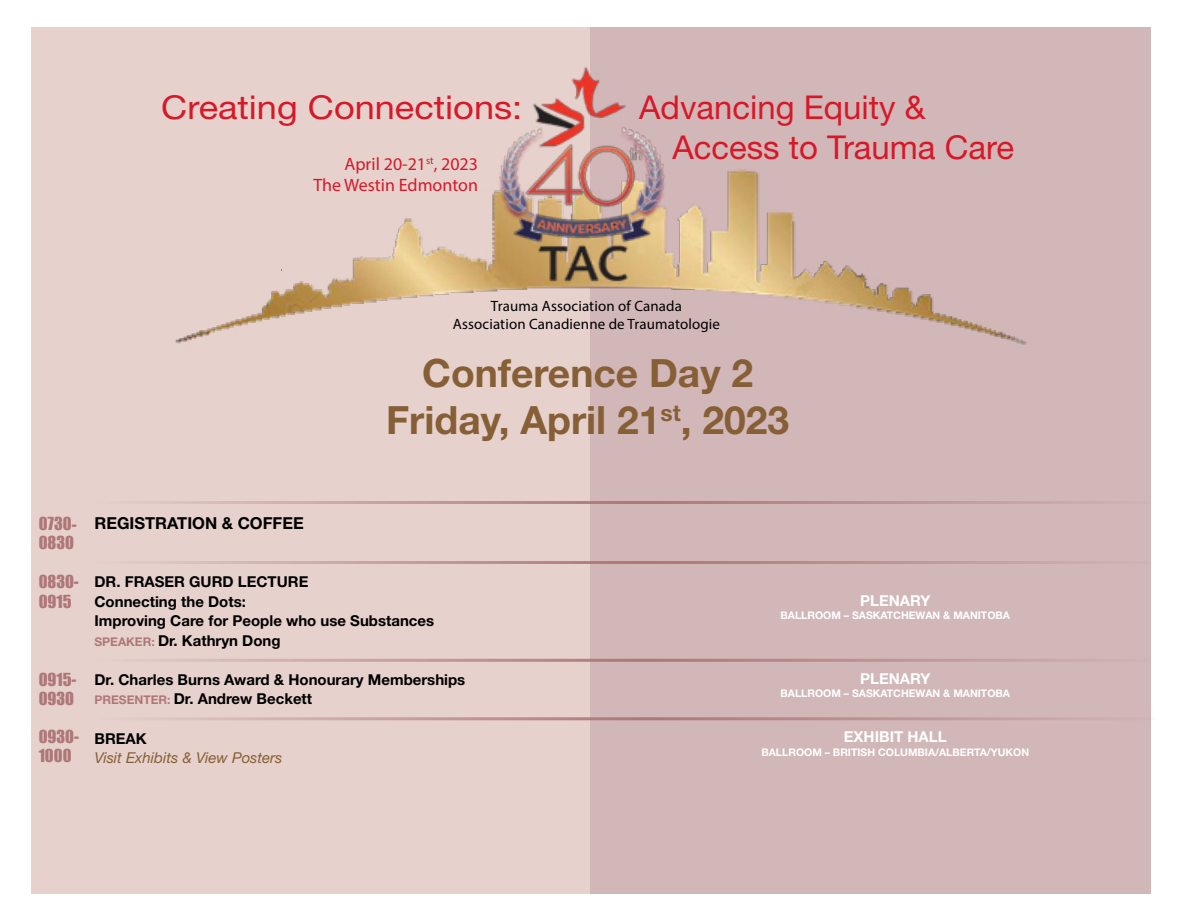
<style>
.page{position:relative;width:1188px;height:918px;background:#fff}
.page>*{position:absolute;margin:0;border:0;box-sizing:border-box;transform-origin:0 0}
.t1{font:700 39px/46.8px "Helvetica Neue";color:#865f36;text-align:center}
.t2{font:32.85px/39.5px "Helvetica Neue";color:#d71829}
.t3{font:32.85px "Helvetica Neue";color:#d71829;scale:1.1 1}
.t4{font:18px/21.5px "Myriad Pro";color:#d71829;text-align:right}
.t5{font:16.5px/19.5px "Impact";color:#ae7779}
.t6{font:700 16.5px "Helvetica Neue";color:#000}
.t7{font:700 15px/19.5px "Helvetica Neue";color:#000}
.t8{font:15px/18px "Myriad Pro";letter-spacing:.01em;color:#000;text-align:center}
.t9{font:italic 15px "Helvetica Neue";color:#865f36}
.t10{font:700 15px "Helvetica Neue";color:#fff}
.t11{font:700 10.5px "Helvetica Neue";color:#fff}
.s1{font-size:12px;color:#ae7779}
</style>
<div class="page">
<div style="left:590px;top:27px;width:561px;height:867px;background:#d2b7b8"></div>
<div style="left:32px;top:27px;width:558px;height:867px;background:#e6d1cc"></div>
<img style="left:175px;top:169px;width:852px;height:176px">
<img style="left:438px;top:67px;width:287px;height:255px">
<hr style="left:94px;top:501px;width:1055px;height:3px;background:#ae7779">
<hr style="left:95px;top:561px;width:1054px;height:3px;background:#ae7779">
<hr style="left:95px;top:659px;width:1054px;height:3px;background:#ae7779">
<hr style="left:97px;top:717px;width:1059px;height:3px;background:#ae7779">
<h2 class="t3" style="left:161px;top:88px;width:330px">Creating Connections:</h2>
<h2 class="t2" style="left:673px;top:88px;width:343px;text-indent:-33px">Advancing Equity &amp;<br>Access to Trauma Care</h2>
<p class="t4" style="left:313px;top:153px;width:166px">April 20-21<sup>st</sup>, 2023<br>The Westin Edmonton</p>
<p class="t8" style="left:453px;top:296px;width:269px">Trauma Association of Canada<br>Association Canadienne de Traumatologie</p>
<h1 class="t1" style="left:386px;top:349px;width:405px">Conference Day 2<br>Friday, April 21<sup>st</sup>, 2023</h1>
<p class="t5" style="left:39px;top:513px;width:39px">0730-<br>0830</p>
<p class="t5" style="left:39px;top:572px;width:42px">0830-<br>0915</p>
<p class="t5" style="left:39px;top:669px;width:39px">0915-<br>0930</p>
<p class="t5" style="left:39px;top:726px;width:42px">0930-<br>1000</p>
<p class="t6" style="left:94px;top:513px;width:211px">REGISTRATION &amp; COFFEE</p>
<p class="t7" style="left:94px;top:572px;width:341px">DR. FRASER GURD LECTURE<br>Connecting the Dots:<br>Improving Care for People who use Substances<br><span class="s1">SPEAKER:</span> Dr. Kathryn Dong</p>
<p class="t7" style="left:94px;top:669px;width:372px">Dr. Charles Burns Award &amp; Honourary Memberships<br><span class="s1">PRESENTER:</span> Dr. Andrew Beckett</p>
<p class="t7" style="left:94px;top:728px;width:54px">BREAK</p>
<p class="t9" style="left:94px;top:749px;width:190px">Visit Exhibits &amp; View Posters</p>
<p class="t10" style="left:860px;top:591px;width:72px">PLENARY</p>
<p class="t11" style="left:780px;top:609px;width:231px">BALLROOM – SASKATCHEWAN &amp; MANITOBA</p>
<p class="t10" style="left:860px;top:669px;width:72px">PLENARY</p>
<p class="t11" style="left:780px;top:687px;width:231px">BALLROOM – SASKATCHEWAN &amp; MANITOBA</p>
<p class="t10" style="left:844px;top:728px;width:104px">EXHIBIT HALL</p>
<p class="t11" style="left:761px;top:746px;width:269px">BALLROOM – BRITISH COLUMBIA/ALBERTA/YUKON</p>
</div>
